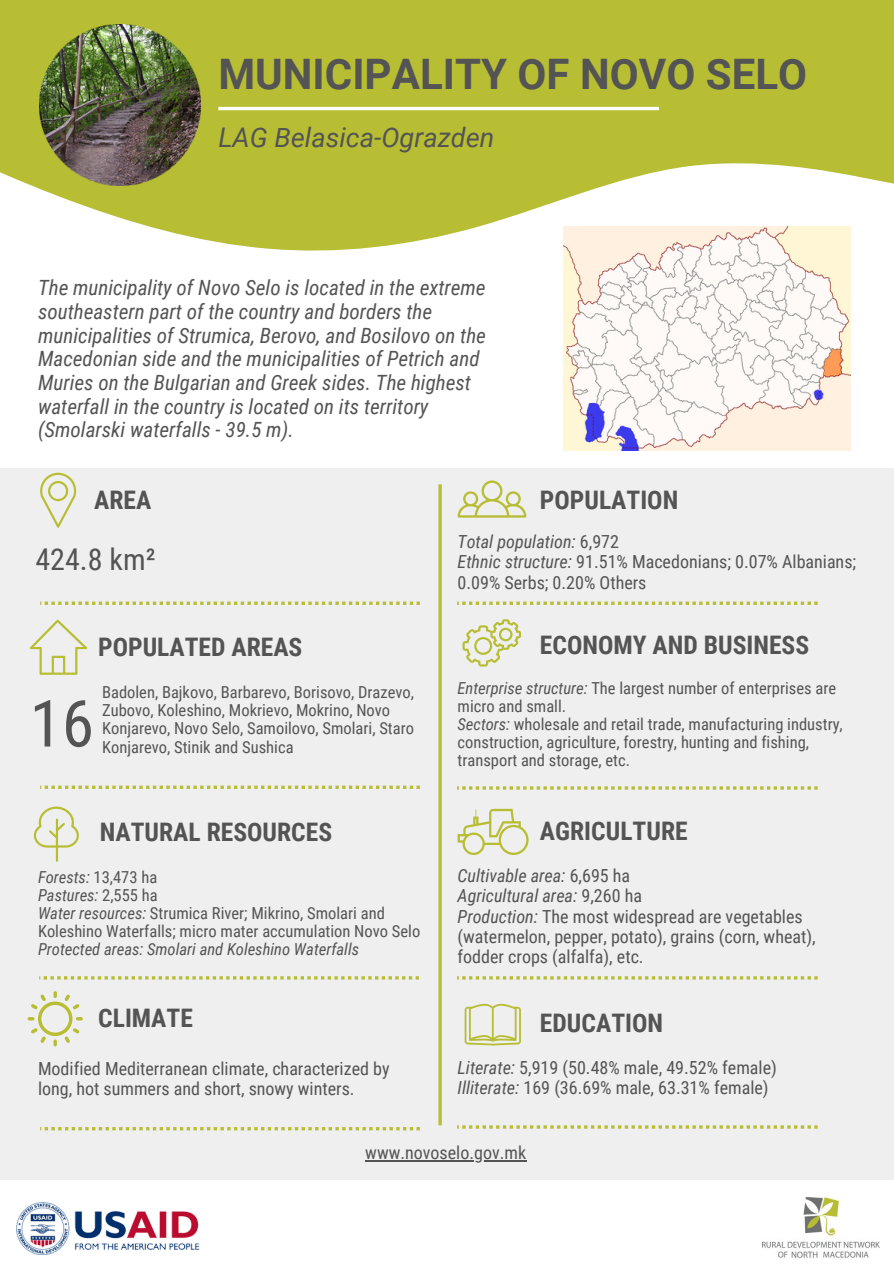
<style>
.page{position:relative;width:894px;height:1264px;background:#fff}
.page>*{position:absolute;margin:0;border:0;box-sizing:border-box;transform-origin:0 0}
.t1{font:64.95px "Roboto Condensed";color:#545454}
.t2{font:700 42px "Roboto";color:#545454}
.t3{font:30px "Roboto Condensed";color:#545454}
.t4{font:italic 27px "Roboto";color:#545454}
.t5{font:700 25.5px "Roboto Condensed";color:#545454}
.t6{font:italic 21px/23.7px "Roboto Condensed";color:#545454}
.t7{font:18px/20.2px "Roboto Condensed";color:#545454}
.t8{font:16.5px/18px "Roboto Condensed";color:#545454}
.t9{font:italic 16.5px "Roboto Condensed";color:#545454}
.s1{font-style:italic}
</style>
<div class="page">
<svg style="left:0;top:0;width:893px;height:254px;fill:#b7be34"></svg>
<hr style="left:218px;top:107px;width:440px;height:3px;background:#fff">
<div style="left:0;top:468px;width:893px;height:712px;background:#efefef"></div>
<hr style="left:438px;top:484px;width:3px;height:641px;background:#b7be34">
<svg style="left:40px;top:601px;width:380px;height:4px"></svg>
<svg style="left:40px;top:785px;width:380px;height:4px"></svg>
<svg style="left:39px;top:976px;width:380px;height:3px"></svg>
<svg style="left:40px;top:1127px;width:380px;height:3px"></svg>
<svg style="left:457px;top:601px;width:360px;height:4px"></svg>
<svg style="left:457px;top:786px;width:360px;height:3px"></svg>
<svg style="left:457px;top:976px;width:360px;height:3px"></svg>
<svg style="left:457px;top:1125px;width:360px;height:3px"></svg>
<svg style="left:40px;top:472px;width:36px;height:56px"></svg>
<svg style="left:30px;top:619px;width:57px;height:55px"></svg>
<svg style="left:28px;top:991px;width:55px;height:55px"></svg>
<svg style="left:457px;top:480px;width:69px;height:37px"></svg>
<svg style="left:462px;top:619px;width:59px;height:47px"></svg>
<svg style="left:34px;top:806px;width:45px;height:55px"></svg>
<svg style="left:457px;top:808px;width:71px;height:47px"></svg>
<svg style="left:464px;top:1003px;width:57px;height:42px"></svg>
<img style="left:563px;top:226px;width:287px;height:224px">
<img style="left:16px;top:1202px;width:184px;height:53px">
<img style="left:762px;top:1197px;width:117px;height:62px">
<img style="left:39px;top:25px;width:161px;height:161px">
<hr style="left:365px;top:1160px;width:161px;height:1px;background:#545454">
<h2 class="t2" style="left:218px;top:50px;width:590px">MUNICIPALITY OF NOVO SELO</h2>
<h3 class="t4" style="left:218px;top:122px;width:277px">LAG Belasica-Ograzden</h3>
<p class="t6" style="left:38px;top:276px;width:449px">The municipality of Novo Selo is located in the extreme southeastern part of the country and borders the municipalities of Strumica, Berovo, and Bosilovo on the Macedonian side and the municipalities of Petrich and Muries on the Bulgarian and Greek sides. The highest waterfall in the country is located on its territory (Smolarski waterfalls - 39.5 m).</p>
<h3 class="t5" style="left:94px;top:485px;width:59px">AREA</h3>
<h3 class="t5" style="left:540px;top:485px;width:140px">POPULATION</h3>
<h3 class="t3" style="left:35px;top:542px;width:122px">424.8 km²</h3>
<p class="t7" style="left:457px;top:532px;width:400px"><span class="s1">Total population:</span> 6,972<br><span class="s1">Ethnic structure:</span> 91.51% Macedonians; 0.07% Albanians;<br>0.09% Serbs; 0.20% Others</p>
<h3 class="t5" style="left:98px;top:632px;width:205px">POPULATED AREAS</h3>
<h3 class="t5" style="left:540px;top:630px;width:270px">ECONOMY AND BUSINESS</h3>
<h1 class="t1" style="left:30px;top:686px;width:66px">16</h1>
<p class="t8" style="left:102px;top:683px;width:313px">Badolen, Bajkovo, Barbarevo, Borisovo, Drazevo, Zubovo, Koleshino, Mokrievo, Mokrino, Novo Konjarevo, Novo Selo, Samoilovo, Smolari, Staro Konjarevo, Stinik and Sushica</p>
<p class="t8" style="left:457px;top:679px;width:386px"><span class="s1">Enterprise structure:</span> The largest number of enterprises are micro and small.<br><span class="s1">Sectors:</span> wholesale and retail trade, manufacturing industry, construction, agriculture, forestry, hunting and fishing, transport and storage, etc.</p>
<h3 class="t5" style="left:100px;top:817px;width:234px">NATURAL RESOURCES</h3>
<h3 class="t5" style="left:540px;top:816px;width:149px">AGRICULTURE</h3>
<p class="t8" style="left:38px;top:868px;width:383px"><span class="s1">Forests:</span> 13,473 ha<br><span class="s1">Pastures:</span> 2,555 ha<br><span class="s1">Water resources:</span> Strumica River; Mikrino, Smolari and Koleshino Waterfalls; micro mater accumulation Novo Selo</p>
<p class="t9" style="left:38px;top:939px;width:322px">Protected areas: Smolari and Koleshino Waterfalls</p>
<p class="t7" style="left:457px;top:865px;width:359px"><span class="s1">Cultivable area:</span> 6,695 ha<br><span class="s1">Agricultural area:</span> 9,260 ha<br><span class="s1">Production:</span> The most widespread are vegetables (watermelon, pepper, potato), grains (corn, wheat), fodder crops (alfalfa), etc.</p>
<h3 class="t5" style="left:98px;top:1003px;width:96px">CLIMATE</h3>
<h3 class="t5" style="left:540px;top:1008px;width:125px">EDUCATION</h3>
<p class="t7" style="left:38px;top:1058px;width:353px">Modified Mediterranean climate, characterized by long, hot summers and short, snowy winters.</p>
<p class="t7" style="left:457px;top:1057px;width:321px"><span class="s1">Literate:</span> 5,919 (50.48% male, 49.52% female)<br><span class="s1">Illiterate:</span> 169 (36.69% male, 63.31% female)</p>
<p class="t7" style="left:365px;top:1143px;width:162px">www.novoselo.gov.mk</p>
</div>
